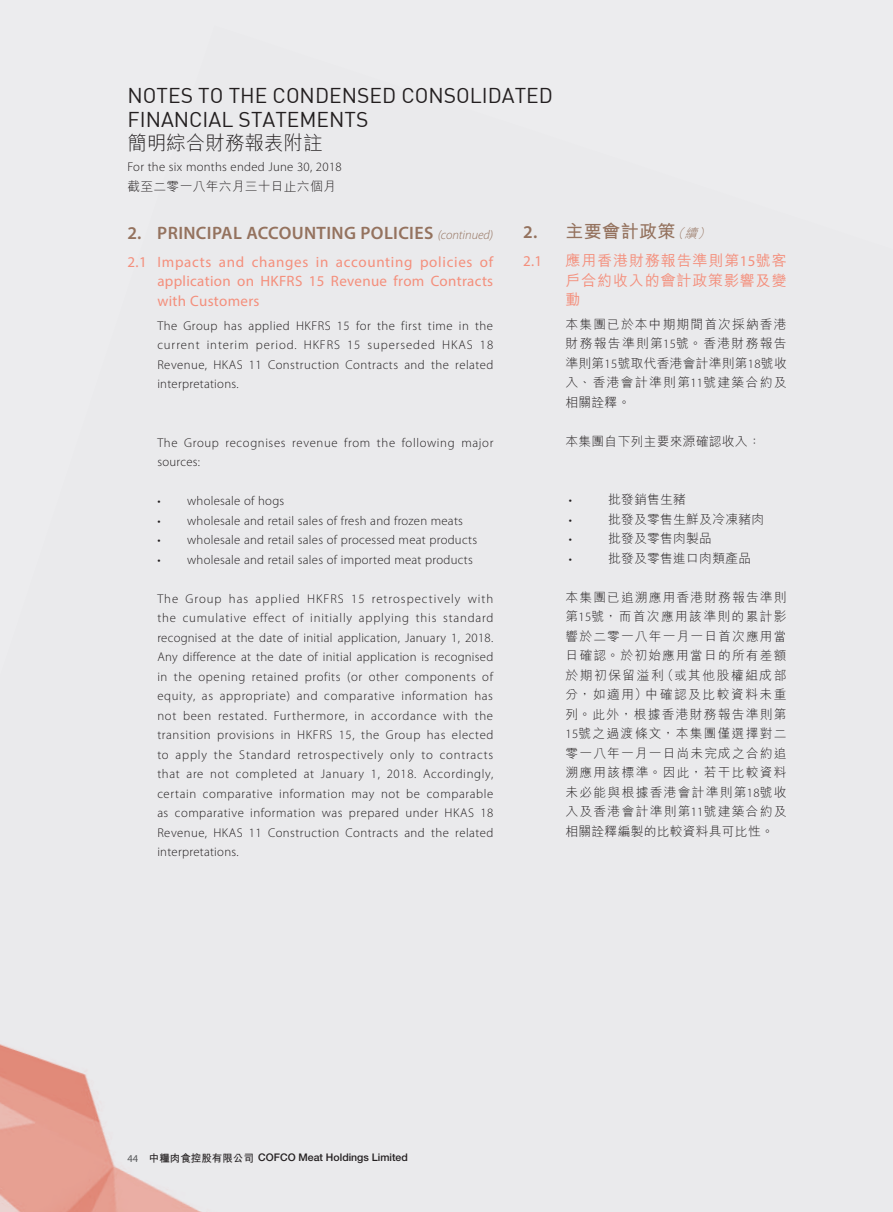
<style>
.page{position:relative;width:893px;height:1212px;background:#fff}
.page>*{position:absolute;margin:0;border:0;box-sizing:border-box;transform-origin:0 0}
.t1{font:21px/24px "DIN";color:#231f20}
.t2{font:300 19.5px "M Hei HK";color:#231f20}
.t3{font:600 18px "Myriad Pro";letter-spacing:.02em;color:#94725e}
.t4{font:700 18px "M Hei HK";letter-spacing:.02em;color:#94725e}
.t5{font:15px/19.5px "Myriad Pro";letter-spacing:.02em;color:#f48f7c;text-align:justify}
.t6{font:500 15px/19.5px "M Hei HK";letter-spacing:.055em;color:#f48f7c;text-align:justify}
.t7{font:300 12.75px/19.5px "Myriad Pro";letter-spacing:.02em;color:#231f20;text-align:justify}
.t8{font:300 12.75px/19.5px "M Hei HK";letter-spacing:.02em;color:#231f20;text-align:justify}
.t9{font:300 12.75px/19.5px "Myriad Pro";letter-spacing:.05em;color:#231f20}
.t10{font:500 10.5px "Helvetica Neue LT Std";color:#231f20}
.s1{font-weight:300;font-style:italic;font-size:12.75px}
.s2{font-family:"Myriad Pro";font-weight:600}
.s3{font-family:"Myriad Pro";font-weight:400}
.s4{font-family:"Myriad Pro"}
.s5{font-family:"Myriad Pro";font-weight:400;color:#57585a}
.s6{font-family:"M Hei HK";font-weight:700}
</style>
<div class="page">
<div style="left:0;top:26px;width:893px;height:1186px;background:#eaeaec"></div>
<h1 class="t1" style="left:128px;top:83px;width:427px">NOTES TO THE CONDENSED CONSOLIDATED<br>FINANCIAL STATEMENTS</h1>
<h2 class="t2" style="left:128px;top:130px;width:196px">簡明綜合財務報表附註</h2>
<p class="t7" style="left:128px;top:157px;width:216px">For the six months ended June 30, 2018</p>
<p class="t8" style="left:128px;top:176px;width:210px">截至二零一八年六月三十日止六個月</p>
<h3 class="t3" style="left:128px;top:221px;width:367px">2. PRINCIPAL ACCOUNTING POLICIES <span class="s1">(continued)</span></h3>
<p class="t5" style="left:157px;top:252px;width:337px;text-indent:-30px">2.1 Impacts and changes in accounting policies of application on HKFRS 15 Revenue from Contracts with Customers</p>
<p class="t7" style="left:157px;top:316px;width:338px">The Group has applied HKFRS 15 for the first time in the current interim period. HKFRS 15 superseded HKAS 18<br>Revenue, HKAS 11 Construction Contracts and the related interpretations.</p>
<p class="t9" style="left:157px;top:433px;width:338px">The Group recognises revenue from the following major sources:</p>
<p class="t7" style="left:157px;top:491px;width:128px">• wholesale of hogs</p>
<p class="t7" style="left:157px;top:511px;width:307px">• wholesale and retail sales of fresh and frozen meats</p>
<p class="t7" style="left:157px;top:530px;width:321px">• wholesale and retail sales of processed meat products</p>
<p class="t7" style="left:157px;top:550px;width:317px">• wholesale and retail sales of imported meat products</p>
<p class="t7" style="left:157px;top:589px;width:338px">The Group has applied HKFRS 15 retrospectively with the cumulative effect of initially applying this standard recognised at the date of initial application, January 1, 2018.<br>Any difference at the date of initial application is recognised in the opening retained profits (or other components of equity, as appropriate) and comparative information has not been restated. Furthermore, in accordance with the transition provisions in HKFRS 15, the Group has elected to apply the Standard retrospectively only to contracts that are not completed at January 1, 2018. Accordingly, certain comparative information may not be comparable as comparative information was prepared under HKAS 18<br>Revenue, HKAS 11 Construction Contracts and the related interpretations.</p>
<h3 class="t4" style="left:523px;top:218px;width:193px"><span class="s2">2.</span> 主要會計政策<span class="s1">（續）</span></h3>
<p class="t5" style="left:523px;top:251px;width:21px">2.1</p>
<p class="t6" style="left:566px;top:250px;width:223px">應用香港財務報告準則第<span class="s3">15</span>號客戶合約收入的會計政策影響及變動</p>
<p class="t8" style="left:566px;top:314px;width:223px">本集團已於本中期期間首次採納香港財務報告準則第<span class="s4">15</span>號。香港財務報告準則第<span class="s4">15</span>號取代香港會計準則第<span class="s4">18</span>號收入、香港會計準則第<span class="s4">11</span>號建築合約及相關詮釋。</p>
<p class="t8" style="left:566px;top:431px;width:197px">本集團自下列主要來源確認收入：</p>
<p class="t7" style="left:569px;top:491px;width:5px">•</p>
<p class="t8" style="left:608px;top:489px;width:79px">批發銷售生豬</p>
<p class="t7" style="left:569px;top:510px;width:5px">•</p>
<p class="t8" style="left:608px;top:509px;width:158px">批發及零售生鮮及冷凍豬肉</p>
<p class="t7" style="left:569px;top:530px;width:5px">•</p>
<p class="t8" style="left:608px;top:528px;width:105px">批發及零售肉製品</p>
<p class="t7" style="left:569px;top:549px;width:5px">•</p>
<p class="t8" style="left:608px;top:548px;width:145px">批發及零售進口肉類產品</p>
<p class="t8" style="left:566px;top:587px;width:223px">本集團已追溯應用香港財務報告準則第<span class="s4">15</span>號，而首次應用該準則的累計影響於二零一八年一月一日首次應用當日確認。於初始應用當日的所有差額於期初保留溢利（或其他股權組成部分，如適用）中確認及比較資料未重列。此外，根據香港財務報告準則第<span class="s4">15</span>號之過渡條文，本集團僅選擇對二零一八年一月一日尚未完成之合約追溯應用該標準。因此，若干比較資料未必能與根據香港會計準則第<span class="s4">18</span>號收入及香港會計準則第<span class="s4">11</span>號建築合約及相關詮釋編製的比較資料具可比性。</p>
<p class="t10" style="left:128px;top:1151px;width:282px"><span class="s5">44</span> <span class="s6">中糧肉食控股有限公司</span> COFCO Meat Holdings Limited</p>
</div>
